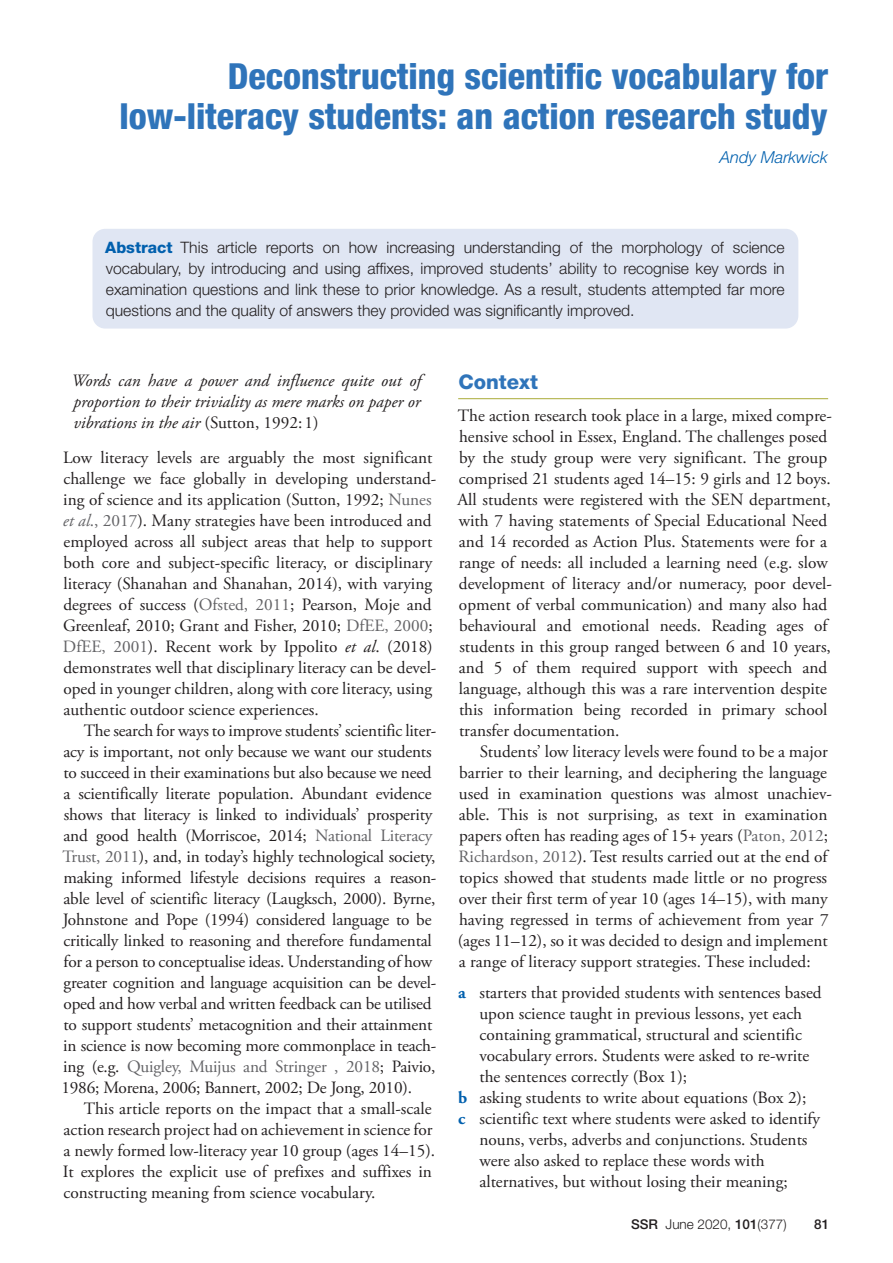
<style>
.page{position:relative;width:893px;height:1263px;background:#fff}
.page>*{position:absolute;margin:0;border:0;box-sizing:border-box;transform-origin:0 0}
.CH_head{font:800 condensed 36px/39px "Helvetica Neue LT Std";color:#2f74ba;text-align:right}
.CH_A_head{font:800 20.25px "Helvetica Neue LT Std";color:#2f74ba}
.CH_body_tx{font:17.25px/21px "Adobe Garamond Pro";letter-spacing:-.01em;color:#231f20}
.CH_body_tx_first{font:17.25px/21px "Adobe Garamond Pro";color:#231f20}
.CH_numbered_list{font:17.25px/21px "Adobe Garamond Pro";color:#231f20}
.CH_numbered_list_fir{font:17.25px/21px "Adobe Garamond Pro";color:#231f20}
.CH_quote_ital{font:italic 17.25px/21px "Adobe Garamond Pro";color:#231f20;text-align:justify}
.CH_auth{font:italic 300 16.5px "Helvetica Neue LT Std";color:#0160ae}
.CH_abs_tx{font:300 15.75px/21px "Helvetica Neue LT Std";color:#231f20;text-align:justify}
.t1{font:300 13.5px "Helvetica Neue LT Std";color:#231f20}
.t2{font:500 13.5px "Helvetica Neue LT Std";color:#231f20}
.s1{font-weight:800;color:#0160ae}
.s2{font-style:normal}
.s3{color:#636366}
.s4{font-style:italic;color:#636366}
.s5{font-style:italic}
.s6{font-weight:700;color:#0160ae}
.s7{font-weight:500}
</style>
<div class="page">
<div style="left:92px;top:229px;width:706px;height:100px;background:#e0e6f3;border-radius:13px"></div>
<hr style="left:458px;top:398px;width:370px;height:1px;background:#a9ab38">
<p class="CH_head" style="left:120px;top:57px;width:710px">Deconstructing scientific vocabulary for low-literacy students: an action research study</p>
<p class="CH_auth" style="left:720px;top:148px;width:109px">Andy Markwick</p>
<p class="CH_abs_tx" style="left:105px;top:236px;width:681px"><span class="s1">Abstract</span> This article reports on how increasing understanding of the morphology of science vocabulary, by introducing and using affixes, improved students’ ability to recognise key words in examination questions and link these to prior knowledge. As a result, students attempted far more questions and the quality of answers they provided was significantly improved.</p>
<p class="CH_quote_ital" style="left:72px;top:371px;width:351px">Words can have a power and influence quite out of proportion to their triviality as mere marks on paper or vibrations in the air <span class="s2">(Sutton, 1992: 1)</span></p>
<p class="CH_body_tx_first" style="left:63px;top:447px;width:375px">Low literacy levels are arguably the most significant challenge we face globally in developing understand&shy;ing of science and its application (Sutton, 1992; <span class="s3">Nunes </span><span class="s4">et al</span><span class="s3">., 2017</span>). Many strategies have been introduced and employed across all subject areas that help to support both core and subject-specific literacy, or disciplinary literacy (Shanahan and Shanahan, 2014), with varying degrees of success (<span class="s3">Ofsted, 2011</span>; Pearson, Moje and Greenleaf, 2010; Grant and Fisher, 2010; <span class="s3">DfEE, 2000</span>; <span class="s3">DfEE, 2001</span>). Recent work by Ippolito <span class="s5">et al</span>. (2018) demonstrates well that disciplinary literacy can be devel&shy;oped in younger children, along with core literacy, using authentic outdoor science experiences.</p>
<p class="CH_body_tx" style="left:61px;top:720px;width:377px;text-indent:22px">The search for ways to improve students’ scientific liter&shy;acy is important, not only because we want our students to succeed in their examinations but also because we need a scientifically literate population. Abundant evidence shows that literacy is linked to individuals’ prosperity and good health (Morriscoe, 2014; <span class="s3">National Literacy Trust, 2011</span>), and, in today’s highly technological society, making informed lifestyle decisions requires a reason&shy;able level of scientific literacy (Laugksch, 2000). Byrne, Johnstone and Pope (1994) considered language to be critically linked to reasoning and therefore fundamental for a person to conceptualise ideas. Understanding of how greater cognition and language acquisition can be devel&shy;oped and how verbal and written feedback can be utilised to support students’ metacognition and their attainment in science is now becoming more commonplace in teach&shy;ing (e.g. <span class="s3">Quigley, Muijus and Stringer , 2018</span>; Paivio, 1986; Morena, 2006; Bannert, 2002; De Jong, 2010).</p>
<p class="CH_body_tx" style="left:63px;top:1098px;width:374px;text-indent:21px">This article reports on the impact that a small-scale action research project had on achievement in science for a newly formed low-literacy year 10 group (ages 14–15).<br>It explores the explicit use of prefixes and suffixes in constructing meaning from science vocabulary.</p>
<p class="CH_A_head" style="left:458px;top:370px;width:81px">Context</p>
<p class="CH_body_tx_first" style="left:457px;top:405px;width:376px">The action research took place in a large, mixed compre&shy;hensive school in Essex, England. The challenges posed by the study group were very significant. The group comprised 21 students aged 14–15: 9 girls and 12 boys.<br>All students were registered with the SEN department, with 7 having statements of Special Educational Need and 14 recorded as Action Plus. Statements were for a range of needs: all included a learning need (e.g. slow development of literacy and/or numeracy, poor devel&shy;opment of verbal communication) and many also had behavioural and emotional needs. Reading ages of students in this group ranged between 6 and 10 years, and 5 of them required support with speech and language, although this was a rare intervention despite this information being recorded in primary school transfer documentation.</p>
<p class="CH_body_tx" style="left:458px;top:741px;width:376px;text-indent:22px">Students’ low literacy levels were found to be a major barrier to their learning, and deciphering the language used in examination questions was almost unachiev&shy;able. This is not surprising, as text in examination papers often has reading ages of 15+ years (<span class="s3">Paton, 2012</span>; <span class="s3">Richardson, 2012</span>). Test results carried out at the end of topics showed that students made little or no progress over their first term of year 10 (ages 14–15), with many having regressed in terms of achievement from year 7 (ages 11–12), so it was decided to design and implement a range of literacy support strategies. These included:</p>
<p class="CH_numbered_list_fir" style="left:479px;top:983px;width:344px;text-indent:-21px"><span class="s6">a</span> starters that provided students with sentences based upon science taught in previous lessons, yet each containing grammatical, structural and scientific vocabulary errors. Students were asked to re-write the sentences correctly (Box 1);</p>
<p class="CH_numbered_list" style="left:458px;top:1088px;width:350px"><span class="s6">b</span> asking students to write about equations (Box 2);</p>
<p class="CH_numbered_list" style="left:479px;top:1109px;width:342px;text-indent:-21px"><span class="s6">c</span> scientific text where students were asked to identify nouns, verbs, adverbs and conjunctions. Students were also asked to replace these words with alternatives, but without losing their meaning;</p>
<p class="t1" style="left:631px;top:1216px;width:157px"><span class="s7">SSR</span> June 2020, <span class="s7">101</span>(377)</p>
<p class="t2" style="left:814px;top:1216px;width:17px">81</p>
</div>
